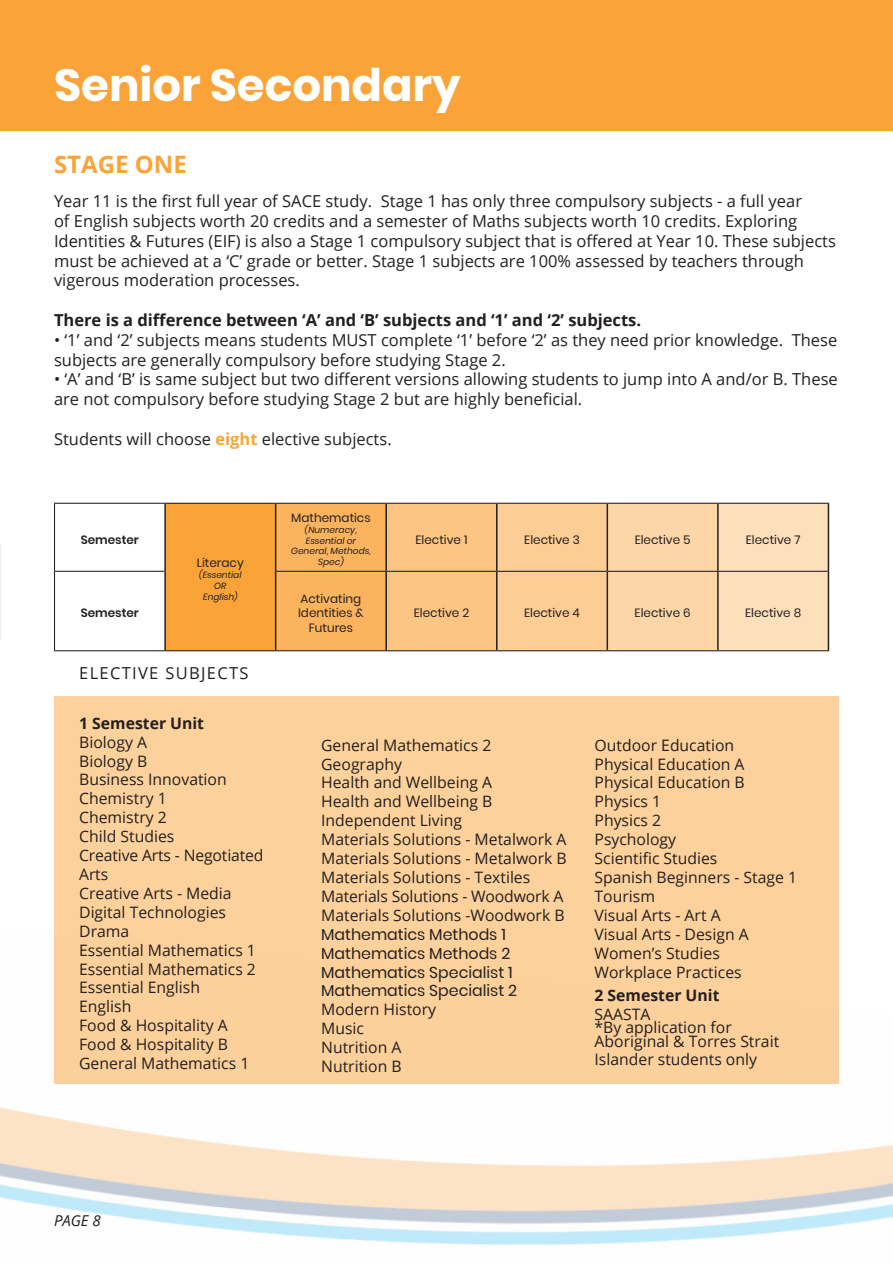
<style>
.page{position:relative;width:893px;height:1263px;background:#fff}
.page>*{position:absolute;margin:0;border:0;box-sizing:border-box;transform-origin:0 0}
.t1{font:700 45px "Poppins";color:#fff}
.t2{font:700 24px "Open Sans";color:#f9a338}
.t3{font:16.5px/19.8px "Open Sans";color:#231f20}
.t4{font:700 16.5px "Open Sans";color:#231f20}
.t5{font:16.5px "Open Sans";letter-spacing:.08em;color:#231f20}
.t6{font:15.75px/18.9px "Open Sans";color:#231f20}
.t7{font:15.75px "Poppins";color:#231f20}
.t8{font:700 15.75px "Open Sans";color:#231f20}
.t9{font:italic 15px "Open Sans";color:#231f20}
.t10{font:12px/14.4px "Poppins";color:#231f20;text-align:center}
.t11{font:600 12px "Poppins";color:#231f20}
.t12{font:italic 9px/10.8px "Poppins";color:#231f20;text-align:center}
.s1{font-weight:700;color:#f9a338}
</style>
<div class="page">
<div style="left:0;top:0;width:893px;height:130px;background:#f9a338"></div>
<div style="left:54px;top:696px;width:785px;height:387px;background:#fcd19b"></div>
<hr style="left:892px;top:0;width:1px;height:130px;background:#a48bb9">
<div style="left:165px;top:503px;width:111px;height:148px;background:#f9a338"></div>
<svg style="left:276px;top:504px;width:552px;height:146px;background:#fbca91"></svg>
<hr style="left:164px;top:504px;width:2px;height:67px;background:#231f20">
<hr style="left:275px;top:504px;width:1px;height:67px;background:#231f20">
<hr style="left:385px;top:504px;width:2px;height:67px;background:#231f20">
<hr style="left:496px;top:504px;width:1px;height:67px;background:#231f20">
<hr style="left:607px;top:504px;width:1px;height:67px;background:#231f20">
<hr style="left:717px;top:504px;width:2px;height:67px;background:#231f20">
<hr style="left:828px;top:504px;width:1px;height:67px;background:#231f20">
<hr style="left:164px;top:571px;width:2px;height:79px;background:#231f20">
<hr style="left:275px;top:571px;width:1px;height:79px;background:#231f20">
<hr style="left:385px;top:572px;width:2px;height:78px;background:#231f20">
<hr style="left:496px;top:572px;width:1px;height:78px;background:#231f20">
<hr style="left:607px;top:572px;width:1px;height:78px;background:#231f20">
<hr style="left:717px;top:572px;width:2px;height:78px;background:#231f20">
<hr style="left:828px;top:571px;width:1px;height:79px;background:#231f20">
<hr style="left:54px;top:503px;width:111px;height:1px;background:#231f20">
<hr style="left:54px;top:504px;width:1px;height:67px;background:#231f20">
<hr style="left:165px;top:503px;width:111px;height:1px;background:#231f20">
<hr style="left:276px;top:503px;width:110px;height:1px;background:#231f20">
<hr style="left:386px;top:503px;width:111px;height:1px;background:#231f20">
<hr style="left:497px;top:503px;width:110px;height:1px;background:#231f20">
<hr style="left:607px;top:503px;width:111px;height:1px;background:#231f20">
<hr style="left:718px;top:503px;width:111px;height:1px;background:#231f20">
<hr style="left:54px;top:571px;width:110px;height:1px;background:#231f20">
<hr style="left:54px;top:572px;width:1px;height:78px;background:#231f20">
<hr style="left:276px;top:571px;width:110px;height:1px;background:#231f20">
<hr style="left:386px;top:571px;width:111px;height:1px;background:#231f20">
<hr style="left:497px;top:571px;width:110px;height:1px;background:#231f20">
<hr style="left:607px;top:571px;width:111px;height:1px;background:#231f20">
<hr style="left:718px;top:571px;width:110px;height:1px;background:#231f20">
<hr style="left:54px;top:650px;width:111px;height:1px;background:#231f20">
<hr style="left:165px;top:650px;width:111px;height:1px;background:#231f20">
<hr style="left:276px;top:650px;width:110px;height:1px;background:#231f20">
<hr style="left:386px;top:650px;width:111px;height:1px;background:#231f20">
<hr style="left:497px;top:650px;width:110px;height:1px;background:#231f20">
<hr style="left:607px;top:650px;width:111px;height:1px;background:#231f20">
<hr style="left:718px;top:650px;width:111px;height:1px;background:#231f20">
<p class="t1" style="left:54px;top:59px;width:408px">Senior Secondary</p>
<p class="t2" style="left:54px;top:147px;width:134px">STAGE ONE</p>
<p class="t3" style="left:54px;top:191px;width:783px">Year 11 is the first full year of SACE study. Stage 1 has only three compulsory subjects - a full year<br>of English subjects worth 20 credits and a semester of Maths subjects worth 10 credits. Exploring Identities &amp; Futures (EIF) is also a Stage 1 compulsory subject that is offered at Year 10. These subjects must be achieved at a ‘C’ grade or better. Stage 1 subjects are 100% assessed by teachers through vigerous moderation processes.</p>
<p class="t4" style="left:54px;top:308px;width:589px">There is a difference between ‘A’ and ‘B’ subjects and ‘1’ and ‘2’ subjects.</p>
<p class="t3" style="left:54px;top:329px;width:785px">• ‘1’ and ‘2’ subjects means students MUST complete ‘1’ before ‘2’ as they need prior knowledge. These subjects are generally compulsory before studying Stage 2.</p>
<p class="t3" style="left:54px;top:369px;width:785px">• ‘A’ and ‘B’ is same subject but two different versions allowing students to jump into A and/or B. These are not compulsory before studying Stage 2 but are highly beneficial.</p>
<p class="t3" style="left:54px;top:428px;width:339px">Students will choose <span class="s1">eight</span> elective subjects.</p>
<p class="t11" style="left:81px;top:532px;width:60px">Semester</p>
<p class="t11" style="left:81px;top:606px;width:60px">Semester</p>
<p class="t10" style="left:197px;top:556px;width:48px">Literacy</p>
<p class="t12" style="left:199px;top:569px;width:44px">(Essential</p>
<p class="t12" style="left:214px;top:580px;width:14px">OR</p>
<p class="t12" style="left:203px;top:591px;width:36px">English)</p>
<p class="t5" style="left:79px;top:662px;width:171px">ELECTIVE SUBJECTS</p>
<p class="t8" style="left:79px;top:712px;width:126px">1 Semester Unit</p>
<p class="t6" style="left:79px;top:732px;width:69px">Biology A</p>
<p class="t6" style="left:79px;top:751px;width:70px">Biology B</p>
<p class="t6" style="left:79px;top:770px;width:149px">Business Innovation</p>
<p class="t6" style="left:79px;top:789px;width:89px">Chemistry 1</p>
<p class="t6" style="left:79px;top:808px;width:89px">Chemistry 2</p>
<p class="t6" style="left:79px;top:827px;width:97px">Child Studies</p>
<p class="t6" style="left:79px;top:845px;width:186px">Creative Arts - Negotiated<br>Arts</p>
<p class="t6" style="left:79px;top:883px;width:154px">Creative Arts - Media</p>
<p class="t6" style="left:79px;top:902px;width:148px">Digital Technologies</p>
<p class="t6" style="left:79px;top:921px;width:52px">Drama</p>
<p class="t6" style="left:79px;top:940px;width:178px">Essential Mathematics 1</p>
<p class="t6" style="left:79px;top:959px;width:178px">Essential Mathematics 2</p>
<p class="t6" style="left:79px;top:978px;width:122px">Essential English</p>
<p class="t6" style="left:79px;top:997px;width:54px">English</p>
<p class="t6" style="left:79px;top:1016px;width:150px">Food &amp; Hospitality A</p>
<p class="t6" style="left:79px;top:1034px;width:150px">Food &amp; Hospitality B</p>
<p class="t6" style="left:79px;top:1053px;width:172px">General Mathematics 1</p>
<p class="t10" style="left:291px;top:511px;width:81px">Mathematics</p>
<p class="t12" style="left:305px;top:524px;width:54px">(Numeracy,</p>
<p class="t12" style="left:306px;top:535px;width:52px">Essential or</p>
<p class="t12" style="left:291px;top:546px;width:81px">General, Methods,<br>Spec)</p>
<p class="t10" style="left:298px;top:592px;width:67px">Activating<br>Identities &amp;<br>Futures</p>
<p class="t10" style="left:416px;top:532px;width:53px">Elective 1</p>
<p class="t10" style="left:524px;top:532px;width:57px">Elective 3</p>
<p class="t10" style="left:635px;top:532px;width:57px">Elective 5</p>
<p class="t10" style="left:746px;top:532px;width:56px">Elective 7</p>
<p class="t10" style="left:414px;top:606px;width:57px">Elective 2</p>
<p class="t10" style="left:524px;top:606px;width:57px">Elective 4</p>
<p class="t10" style="left:635px;top:606px;width:57px">Elective 6</p>
<p class="t10" style="left:745px;top:606px;width:57px">Elective 8</p>
<p class="t6" style="left:321px;top:735px;width:172px">General Mathematics 2<br>Geography</p>
<p class="t6" style="left:321px;top:773px;width:172px">Health and Wellbeing A</p>
<p class="t6" style="left:321px;top:792px;width:173px">Health and Wellbeing B</p>
<p class="t6" style="left:321px;top:811px;width:142px">Independent Living</p>
<p class="t6" style="left:321px;top:830px;width:247px">Materials Solutions - Metalwork A</p>
<p class="t6" style="left:321px;top:848px;width:247px">Materials Solutions - Metalwork B</p>
<p class="t6" style="left:321px;top:867px;width:211px">Materials Solutions - Textiles</p>
<p class="t6" style="left:321px;top:886px;width:244px">Materials Solutions - Woodwork A</p>
<p class="t6" style="left:321px;top:905px;width:245px">Materials Solutions -Woodwork B</p>
<p class="t7" style="left:321px;top:925px;width:186px">Mathematics Methods 1</p>
<p class="t7" style="left:321px;top:944px;width:191px">Mathematics Methods 2</p>
<p class="t7" style="left:321px;top:963px;width:193px">Mathematics Specialist 1</p>
<p class="t7" style="left:321px;top:982px;width:197px">Mathematics Specialist 2</p>
<p class="t6" style="left:321px;top:1000px;width:116px">Modern History</p>
<p class="t6" style="left:321px;top:1019px;width:44px">Music</p>
<p class="t6" style="left:321px;top:1037px;width:82px">Nutrition A</p>
<p class="t6" style="left:321px;top:1056px;width:82px">Nutrition B</p>
<p class="t6" style="left:594px;top:735px;width:141px">Outdoor Education</p>
<p class="t6" style="left:594px;top:754px;width:152px">Physical Education A</p>
<p class="t6" style="left:594px;top:773px;width:152px">Physical Education B</p>
<p class="t6" style="left:594px;top:792px;width:68px">Physics 1</p>
<p class="t6" style="left:594px;top:811px;width:68px">Physics 2</p>
<p class="t6" style="left:594px;top:830px;width:83px">Psychology</p>
<p class="t6" style="left:594px;top:848px;width:124px">Scientific Studies</p>
<p class="t6" style="left:594px;top:867px;width:204px">Spanish Beginners - Stage 1</p>
<p class="t6" style="left:594px;top:886px;width:62px">Tourism</p>
<p class="t6" style="left:594px;top:905px;width:128px">Visual Arts - Art A</p>
<p class="t6" style="left:594px;top:924px;width:156px">Visual Arts - Design A</p>
<p class="t6" style="left:594px;top:943px;width:127px">Women’s Studies</p>
<p class="t6" style="left:594px;top:962px;width:149px">Workplace Practices</p>
<p class="t8" style="left:594px;top:984px;width:126px">2 Semester Unit</p>
<p class="t6" style="left:594px;top:1004px;width:57px">SAASTA</p>
<p class="t6" style="left:594px;top:1020px;width:186px;line-height:13.5px">*By application for<br>Aboriginal &amp; Torres Strait</p>
<p class="t6" style="left:594px;top:1050px;width:164px">Islander students only</p>
<p class="t9" style="left:54px;top:1211px;width:48px">PAGE 8</p>
</div>
